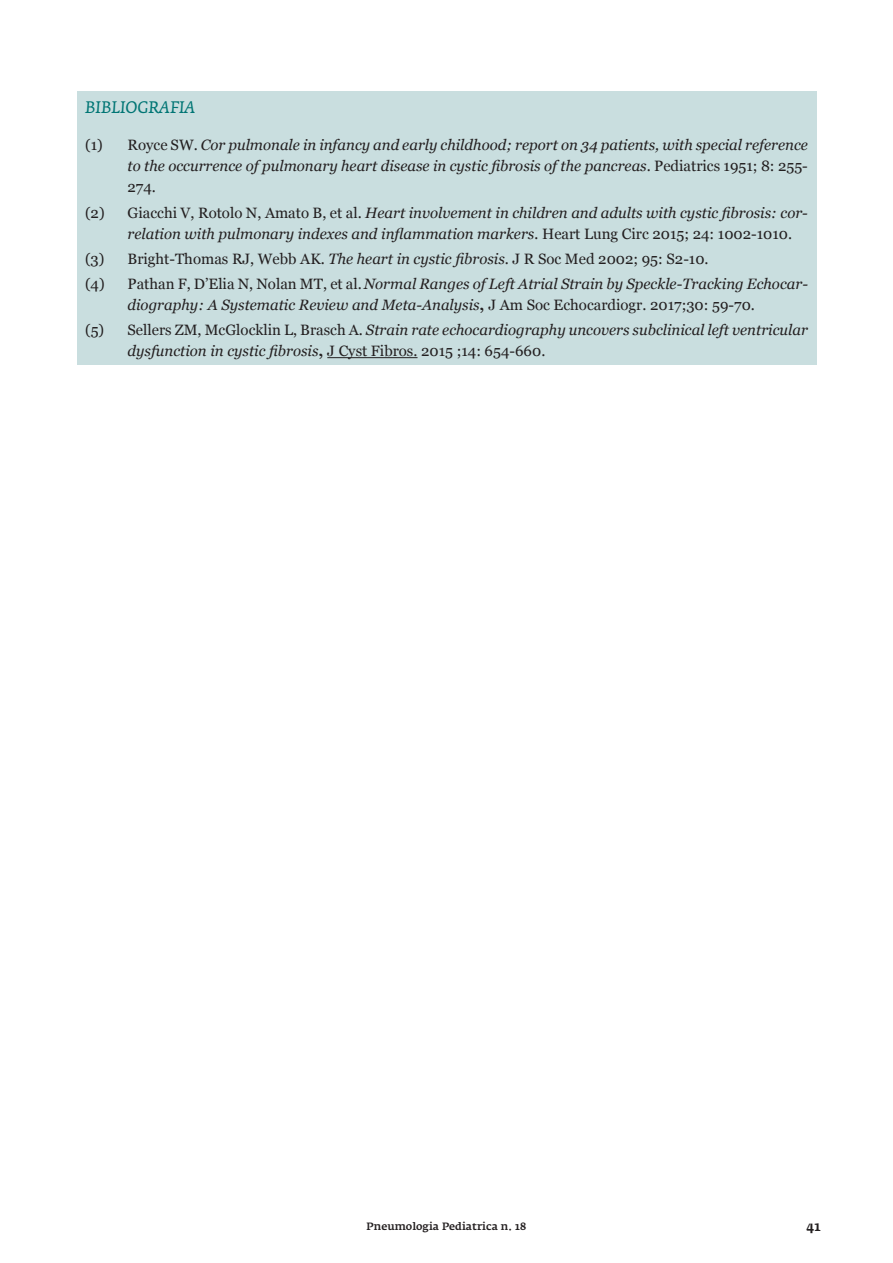
<style>
.page{position:relative;width:893px;height:1263px;background:#fff}
.page>*{position:absolute;margin:0;border:0;box-sizing:border-box;transform-origin:0 0}
.t1{font:italic 16.5px "Fedra Serif A Pro";color:#007574}
.t2{font:italic 15px/21px "Georgia";color:#231f20}
.t3{font:15px/25.2px "Georgia";color:#231f20}
.t4{font:500 13.5px "Fedra Serif A Pro";color:#231f20}
.t5{font:500 10.5px "Fedra Serif A Pro";color:#231f20}
.s1{font-style:normal}
.s2{font-style:italic}
.s3{font-weight:700;font-style:normal}
.s4{font-weight:700}
</style>
<div class="page">
<div style="left:77px;top:91px;width:739px;height:274px;background:#c9dedf"></div>
<hr style="left:327px;top:357px;width:91px;height:1px;background:#231f20">
<p class="t1" style="left:85px;top:97px;width:112px">BIBLIOGRAFIA</p>
<p class="t2" style="left:128px;top:134px;width:682px;text-align:justify;text-indent:-43px"><span class="s1">(1) Royce SW.</span> Cor pulmonale in infancy and early childhood; report on 34 patients, with special reference to the occurrence of pulmonary heart disease in cystic fibrosis of the pancreas<span class="s1">. Pediatrics 1951; 8: 255- 274.</span></p>
<p class="t2" style="left:128px;top:201px;width:682px;text-indent:-43px"><span class="s1">(2) Giacchi V, Rotolo N, Amato B, et al.</span> Heart involvement in children and adults with cystic fibrosis: cor&shy;relation with pulmonary indexes and inflammation markers. <span class="s1">Heart Lung Circ 2015; 24: 1002-1010.</span></p>
<p class="t3" style="left:85px;top:245px;width:724px">(3) Bright-Thomas RJ, Webb AK. <span class="s2">The heart in cystic fibrosis</span>. J R Soc Med 2002; 95: S2-10.<br>(4) Pathan F, D’Elia N, Nolan MT, et al.<span class="s2">Normal Ranges of Left Atrial Strain by Speckle-Tracking Echocar-</span></p>
<p class="t2" style="left:85px;top:292px;width:724px;line-height:25.2px;text-indent:43px">diography: A Systematic Review and Meta-Analysis<span class="s3">,</span> <span class="s1">J Am Soc Echocardiogr. 2017;30: 59-70.<br>(5) Sellers ZM, McGlocklin L, Brasch A.</span> Strain rate echocardiography uncovers subclinical left ventricular</p>
<p class="t3" style="left:128px;top:338px;width:419px"><span class="s2">dysfunction in cystic fibrosis</span><span class="s4">,</span> J Cyst Fibros. 2015 ;14: 654-660.</p>
<p class="t5" style="left:367px;top:1220px;width:161px">Pneumologia Pediatrica n. 18</p>
<p class="t4" style="left:807px;top:1218px;width:16px">41</p>
</div>
